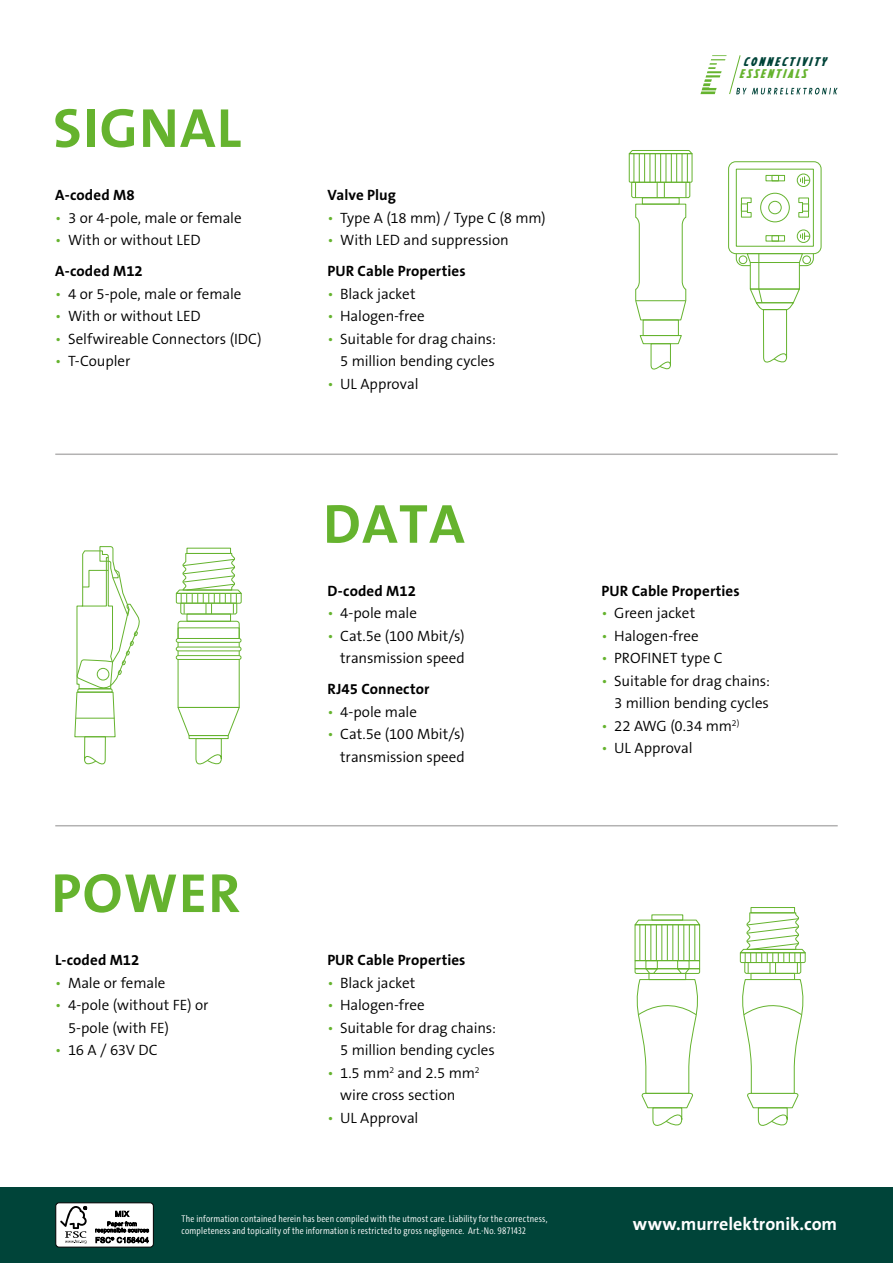
<style>
.page{position:relative;width:893px;height:1263px;background:#fff}
.page>*{position:absolute;margin:0;border:0;box-sizing:border-box;transform-origin:0 0}
.t1{font:700 55.5px "The Sans B Plus W7";letter-spacing:.025em;color:#65b32e}
.t2{font:700 18px "The Sans B Plus W7";color:#fff}
.t3{font:300 15px/22.5px "The Sans B Plus W4";color:#000;text-align:right}
.t4{font:700 15px "The Sans B Plus W7";letter-spacing:.005em;color:#000}
.t5{font:12.75px "Heroes Assemble Bold Expandtalic";letter-spacing:.155em;color:#004439}
.t6{font:12.75px "Heroes Assemble Bold Expandtalic";letter-spacing:.16em;color:#65b32e}
.t7{font:300 9.75px/12px "The Sans Cd LF4";letter-spacing:.025em;color:#fff}
.s1{color:#65b32e}
</style>
<div class="page">
<hr style="left:55px;top:453px;width:783px;height:2px;background:#b3b2b2">
<hr style="left:55px;top:825px;width:783px;height:1px;background:#b3b2b2">
<svg style="left:74px;top:546px;width:66px;height:219px"></svg>
<div style="left:97px;top:668px;width:12px;height:12px;border:1px solid #65b32e;border-radius:50%"></div>
<div style="left:677px;top:960px;width:12px;height:9px;border:1px solid #65b32e"></div>
<div style="left:646px;top:960px;width:12px;height:9px;border:1px solid #65b32e"></div>
<div style="left:635px;top:960px;width:65px;height:9px;border:1px solid #65b32e"></div>
<hr style="left:694px;top:925px;width:1px;height:36px;background:#65b32e">
<hr style="left:689px;top:925px;width:1px;height:36px;background:#65b32e">
<hr style="left:683px;top:925px;width:1px;height:36px;background:#65b32e">
<hr style="left:678px;top:925px;width:1px;height:36px;background:#65b32e">
<hr style="left:672px;top:925px;width:1px;height:36px;background:#65b32e">
<hr style="left:667px;top:925px;width:1px;height:36px;background:#65b32e">
<hr style="left:661px;top:925px;width:1px;height:36px;background:#65b32e">
<hr style="left:656px;top:925px;width:1px;height:36px;background:#65b32e">
<hr style="left:650px;top:925px;width:1px;height:36px;background:#65b32e">
<hr style="left:645px;top:925px;width:1px;height:36px;background:#65b32e">
<hr style="left:639px;top:925px;width:1px;height:36px;background:#65b32e">
<svg style="left:634px;top:968px;width:67px;height:158px"></svg>
<svg style="left:634px;top:919px;width:67px;height:6px"></svg>
<svg style="left:175px;top:553px;width:67px;height:212px"></svg>
<svg style="left:639px;top:335px;width:43px;height:35px"></svg>
<svg style="left:628px;top:150px;width:65px;height:171px"></svg>
<div style="left:751px;top:907px;width:44px;height:6px;border:1px solid #65b32e"></div>
<svg style="left:739px;top:912px;width:67px;height:214px"></svg>
<div style="left:728px;top:161px;width:93px;height:93px;border:1px solid #65b32e;border-radius:7px"></div>
<div style="left:736px;top:169px;width:78px;height:78px;border:1px solid #65b32e"></div>
<div style="left:739px;top:256px;width:8px;height:8px;border:1px solid #65b32e;border-radius:50%"></div>
<div style="left:802px;top:256px;width:9px;height:8px;border:1px solid #65b32e;border-radius:50%"></div>
<div style="left:768px;top:201px;width:14px;height:13px;border:1px solid #65b32e;border-radius:50%"></div>
<svg style="left:800px;top:233px;width:10px;height:7px"></svg>
<div style="left:797px;top:230px;width:13px;height:13px;border:1px solid #65b32e;border-radius:50%"></div>
<svg style="left:800px;top:177px;width:10px;height:7px"></svg>
<div style="left:797px;top:174px;width:13px;height:13px;border:1px solid #65b32e;border-radius:50%"></div>
<div style="left:760px;top:193px;width:30px;height:29px;border:1px solid #65b32e;border-radius:50%"></div>
<div style="left:766px;top:235px;width:19px;height:6px;border:1px solid #65b32e"></div>
<div style="left:766px;top:175px;width:19px;height:6px;border:1px solid #65b32e"></div>
<div style="left:772px;top:235px;width:7px;height:6px;border:1px solid #65b32e"></div>
<div style="left:772px;top:175px;width:7px;height:6px;border:1px solid #65b32e"></div>
<svg style="left:741px;top:197px;width:11px;height:21px"></svg>
<svg style="left:798px;top:197px;width:11px;height:21px"></svg>
<svg style="left:746px;top:253px;width:57px;height:110px"></svg>
<div style="left:0;top:1188px;width:893px;height:75px;background:#004439"></div>
<div style="left:56px;top:1203px;width:97px;height:44px;background:#fff;border-radius:3px"></div>
<div style="left:55px;top:1202px;width:99px;height:45px;border:1px solid #000;border-radius:3px"></div>
<svg style="left:60px;top:1206px;width:27px;height:37px"></svg>
<svg style="left:95px;top:1210px;width:54px;height:33px"></svg>
<svg style="left:700px;top:55px;width:138px;height:40px"></svg>
<h1 class="t1" style="left:53px;top:93px;width:190px">SIGNAL</h1>
<p class="t4" style="left:55px;top:185px;width:81px">A-coded M8</p>
<p class="t3" style="left:55px;top:206px;width:188px"><span class="s1">•</span> 3 or 4-pole, male or female</p>
<p class="t3" style="left:55px;top:229px;width:147px"><span class="s1">•</span> With or without LED</p>
<p class="t4" style="left:55px;top:261px;width:89px">A-coded M12</p>
<p class="t3" style="left:55px;top:282px;width:188px"><span class="s1">•</span> 4 or 5-pole, male or female</p>
<p class="t3" style="left:55px;top:305px;width:147px"><span class="s1">•</span> With or without LED</p>
<p class="t3" style="left:55px;top:327px;width:208px"><span class="s1">•</span> Selfwireable Connectors (IDC)</p>
<p class="t3" style="left:55px;top:350px;width:77px"><span class="s1">•</span> T-Coupler</p>
<h1 class="t1" style="left:51px;top:858px;width:191px">POWER</h1>
<p class="t4" style="left:55px;top:950px;width:86px">L-coded M12</p>
<p class="t3" style="left:55px;top:971px;width:112px"><span class="s1">•</span> Male or female</p>
<p class="t3" style="left:68px;top:994px;width:142px;text-align:left;text-indent:-13px"><span class="s1">•</span> 4-pole (without FE) or<br>5-pole (with FE)</p>
<p class="t3" style="left:55px;top:1039px;width:104px"><span class="s1">•</span> 16 A / 63V DC</p>
<p class="t4" style="left:327px;top:185px;width:70px">Valve Plug</p>
<p class="t3" style="left:327px;top:206px;width:220px"><span class="s1">•</span> Type A (18 mm) / Type C (8 mm)</p>
<p class="t3" style="left:327px;top:229px;width:183px"><span class="s1">•</span> With LED and suppression</p>
<p class="t4" style="left:327px;top:261px;width:140px">PUR Cable Properties</p>
<p class="t3" style="left:327px;top:282px;width:90px"><span class="s1">•</span> Black jacket</p>
<p class="t3" style="left:327px;top:305px;width:99px"><span class="s1">•</span> Halogen-free</p>
<p class="t3" style="left:327px;top:327px;width:170px"><span class="s1">•</span> Suitable for drag chains:<br>5 million bending cycles</p>
<p class="t3" style="left:327px;top:372px;width:93px"><span class="s1">•</span> UL Approval</p>
<h1 class="t1" style="left:323px;top:488px;width:143px">DATA</h1>
<p class="t4" style="left:327px;top:581px;width:90px">D-coded M12</p>
<p class="t3" style="left:327px;top:602px;width:91px"><span class="s1">•</span> 4-pole male</p>
<p class="t3" style="left:327px;top:625px;width:139px"><span class="s1">•</span> Cat.5e (100 Mbit/s) transmission speed</p>
<p class="t4" style="left:327px;top:680px;width:104px">RJ45 Connector</p>
<p class="t3" style="left:327px;top:701px;width:91px"><span class="s1">•</span> 4-pole male</p>
<p class="t3" style="left:327px;top:723px;width:139px"><span class="s1">•</span> Cat.5e (100 Mbit/s) transmission speed</p>
<p class="t4" style="left:327px;top:950px;width:140px">PUR Cable Properties</p>
<p class="t3" style="left:327px;top:971px;width:90px"><span class="s1">•</span> Black jacket</p>
<p class="t3" style="left:327px;top:994px;width:99px"><span class="s1">•</span> Halogen-free</p>
<p class="t3" style="left:327px;top:1016px;width:170px"><span class="s1">•</span> Suitable for drag chains:<br>5 million bending cycles</p>
<p class="t3" style="left:340px;top:1061px;width:141px;text-align:left;text-indent:-13px"><span class="s1">•</span> 1.5 mm<sup>2</sup> and 2.5 mm<sup>2 </sup>wire cross section</p>
<p class="t3" style="left:327px;top:1106px;width:93px"><span class="s1">•</span> UL Approval</p>
<p class="t7" style="left:182px;top:1212px;width:367px">The information contained herein has been compiled with the utmost care. Liability for the correctness, completeness and topicality of the information is restricted to gross negligence. Art.-No. 9871432</p>
<p class="t5" style="left:743px;top:53px;width:84px">CONNECTIVITY</p>
<p class="t6" style="left:739px;top:65px;width:68px">ESSENTIALS</p>
<p class="t4" style="left:601px;top:581px;width:140px">PUR Cable Properties</p>
<p class="t3" style="left:601px;top:602px;width:95px"><span class="s1">•</span> Green jacket</p>
<p class="t3" style="left:601px;top:625px;width:99px"><span class="s1">•</span> Halogen-free</p>
<p class="t3" style="left:601px;top:647px;width:123px"><span class="s1">•</span> PROFINET type C</p>
<p class="t3" style="left:601px;top:670px;width:170px"><span class="s1">•</span> Suitable for drag chains:<br>3 million bending cycles</p>
<p class="t3" style="left:601px;top:715px;width:139px"><span class="s1">•</span> 22 AWG (0.34 mm<sup>2)</sup></p>
<p class="t3" style="left:601px;top:737px;width:93px"><span class="s1">•</span> UL Approval</p>
<p class="t2" style="left:633px;top:1212px;width:206px">www.murrelektronik.com</p>
</div>
